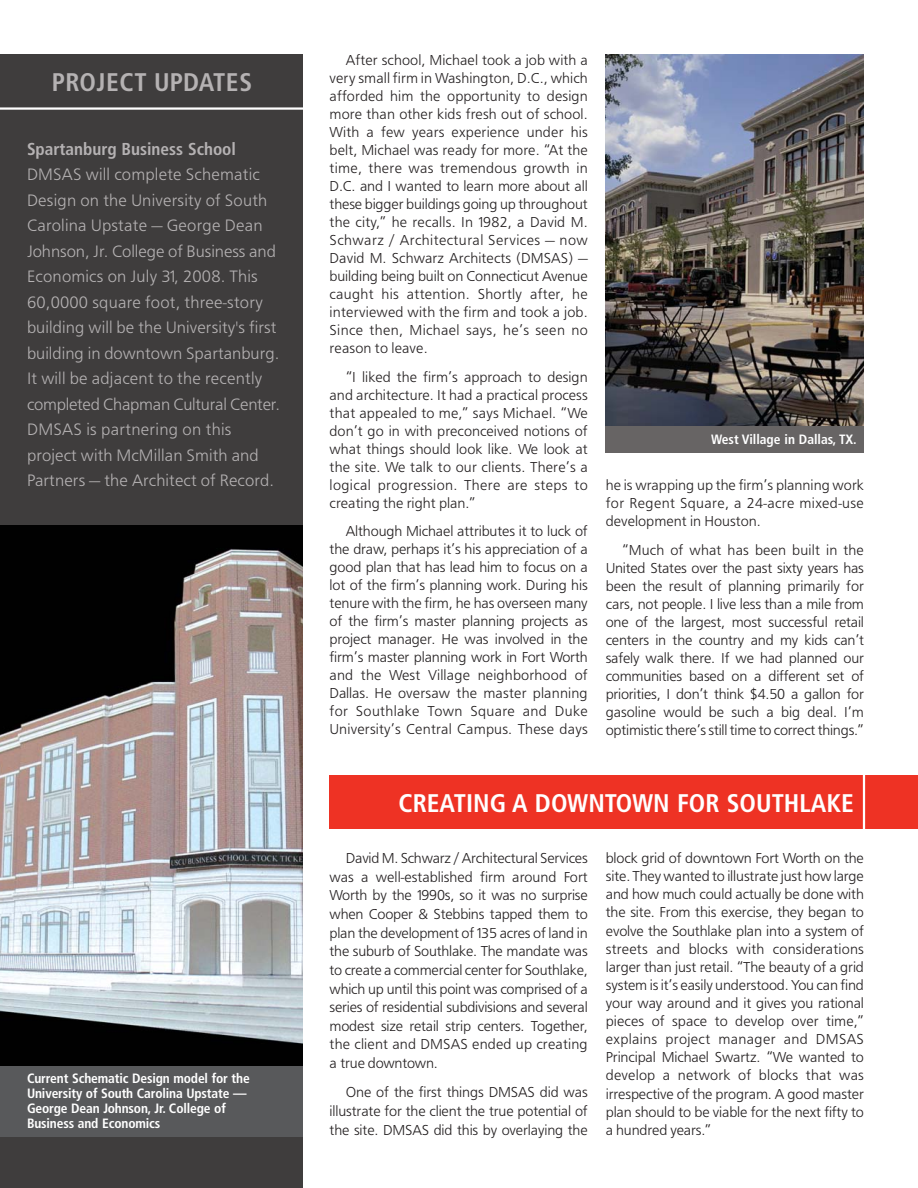
<style>
.page{position:relative;width:918px;height:1188px;background:#fff}
.page>*{position:absolute;margin:0;border:0;box-sizing:border-box;transform-origin:0 0}
.t1{font:700 condensed 25.5px "Frutiger";color:#fff}
.t2{font:700 condensed 25.5px "Frutiger";letter-spacing:.015em;color:#b5b2b3}
.t3{font:17.25px/25.5px "Frutiger";letter-spacing:.005em;color:#b5b2b3}
.t4{font:15px/18px "Frutiger";color:#231f20;text-align:justify}
.t5{font:700 condensed 13.5px/15px "Frutiger";letter-spacing:-.01em;color:#fff}
.s1{font-weight:700;font-stretch:condensed}
</style>
<div class="page">
<div style="left:0;top:54px;width:303px;height:1134px;background:#3f3d3d"></div>
<hr style="left:0;top:107px;width:308px;height:3px;background:#fff">
<img style="left:606px;top:54px;width:258px;height:372px">
<div style="left:330px;top:775px;width:588px;height:54px;background:#ee3224"></div>
<hr style="left:863px;top:761px;width:2px;height:83px;background:#fff">
<div style="left:606px;top:426px;width:258px;height:27px;background:#676464"></div>
<img style="left:0;top:526px;width:303px;height:540px">
<div style="left:0;top:1066px;width:303px;height:71px;background:#58595b"></div>
<p class="t2" style="left:52px;top:72px;width:202px">PROJECT UPDATES</p>
<p class="t3" style="left:27px;top:138px;width:255px"><span class="s1">Spartanburg Business School </span>DMSAS will complete Schematic Design on the University of South Carolina Upstate — George Dean Johnson, Jr. College of Business and Economics on July 31, 2008. This 60,0000 square foot, three-story building will be the University's first building in downtown Spartanburg.<br>It will be adjacent to the recently completed Chapman Cultural Center.<br>DMSAS is partnering on this project with McMillan Smith and Partners — the Architect of Record.</p>
<p class="t5" style="left:27px;top:1072px;width:224px">Current Schematic Design model for the University of South Carolina Upstate — George Dean Johnson, Jr. College of Business and Economics</p>
<p class="t4" style="left:330px;top:52px;width:260px;text-indent:16px">After school, Michael took a job with a very small firm in Washington, D.C., which afforded him the opportunity to design more than other kids fresh out of school.<br>With a few years experience under his belt, Michael was ready for more. “At the time, there was tremendous growth in D.C. and I wanted to learn more about all these bigger buildings going up throughout the city,” he recalls. In 1982, a David M.<br>Schwarz / Architectural Services — now David M. Schwarz Architects (DMSAS) — building being built on Connecticut Avenue caught his attention. Shortly after, he interviewed with the firm and took a job.<br>Since then, Michael says, he’s seen no reason to leave.</p>
<p class="t4" style="left:330px;top:369px;width:260px;text-indent:16px">“I liked the firm’s approach to design and architecture. It had a practical process that appealed to me,” says Michael. “We don’t go in with preconceived notions of what things should look like. We look at the site. We talk to our clients. There’s a logical progression. There are steps to creating the right plan.”</p>
<p class="t4" style="left:330px;top:524px;width:260px;text-indent:16px">Although Michael attributes it to luck of the draw, perhaps it’s his appreciation of a good plan that has lead him to focus on a lot of the firm’s planning work. During his tenure with the firm, he has overseen many of the firm’s master planning projects as project manager. He was involved in the firm’s master planning work in Fort Worth and the West Village neighborhood of Dallas. He oversaw the master planning for Southlake Town Square and Duke University’s Central Campus. These days</p>
<p class="t5" style="left:711px;top:433px;width:147px">West Village in Dallas, TX.</p>
<p class="t4" style="left:606px;top:477px;width:260px">he is wrapping up the firm’s planning work for Regent Square, a 24-acre mixed-use development in Houston.</p>
<p class="t4" style="left:606px;top:542px;width:260px;text-indent:16px">“Much of what has been built in the United States over the past sixty years has been the result of planning primarily for cars, not people. I live less than a mile from one of the largest, most successful retail centers in the country and my kids can’t safely walk there. If we had planned our communities based on a different set of priorities, I don’t think $4.50 a gallon for gasoline would be such a big deal. I’m optimistic there’s still time to correct things.”</p>
<p class="t1" style="left:399px;top:793px;width:457px">CREATING A DOWNTOWN FOR SOUTHLAKE</p>
<p class="t4" style="left:330px;top:850px;width:260px;line-height:18.6px;text-indent:16px">David M. Schwarz / Architectural Services was a well-established firm around Fort Worth by the 1990s, so it was no surprise when Cooper &amp; Stebbins tapped them to plan the development of 135 acres of land in the suburb of Southlake. The mandate was to create a commercial center for Southlake, which up until this point was comprised of a series of residential subdivisions and several modest size retail strip centers. Together, the client and DMSAS ended up creating a true downtown.</p>
<p class="t4" style="left:330px;top:1085px;width:260px;line-height:18.6px;text-indent:16px">One of the first things DMSAS did was illustrate for the client the true potential of the site. DMSAS did this by overlaying the</p>
<p class="t4" style="left:606px;top:850px;width:260px">block grid of downtown Fort Worth on the site. They wanted to illustrate just how large and how much could actually be done with the site. From this exercise, they began to evolve the Southlake plan into a system of streets and blocks with considerations larger than just retail. “The beauty of a grid system is it’s easily understood. You can find your way around and it gives you rational pieces of space to develop over time,” explains project manager and DMSAS Principal Michael Swartz. “We wanted to develop a network of blocks that was irrespective of the program. A good master plan should to be viable for the next fifty to a hundred years.”</p>
</div>
